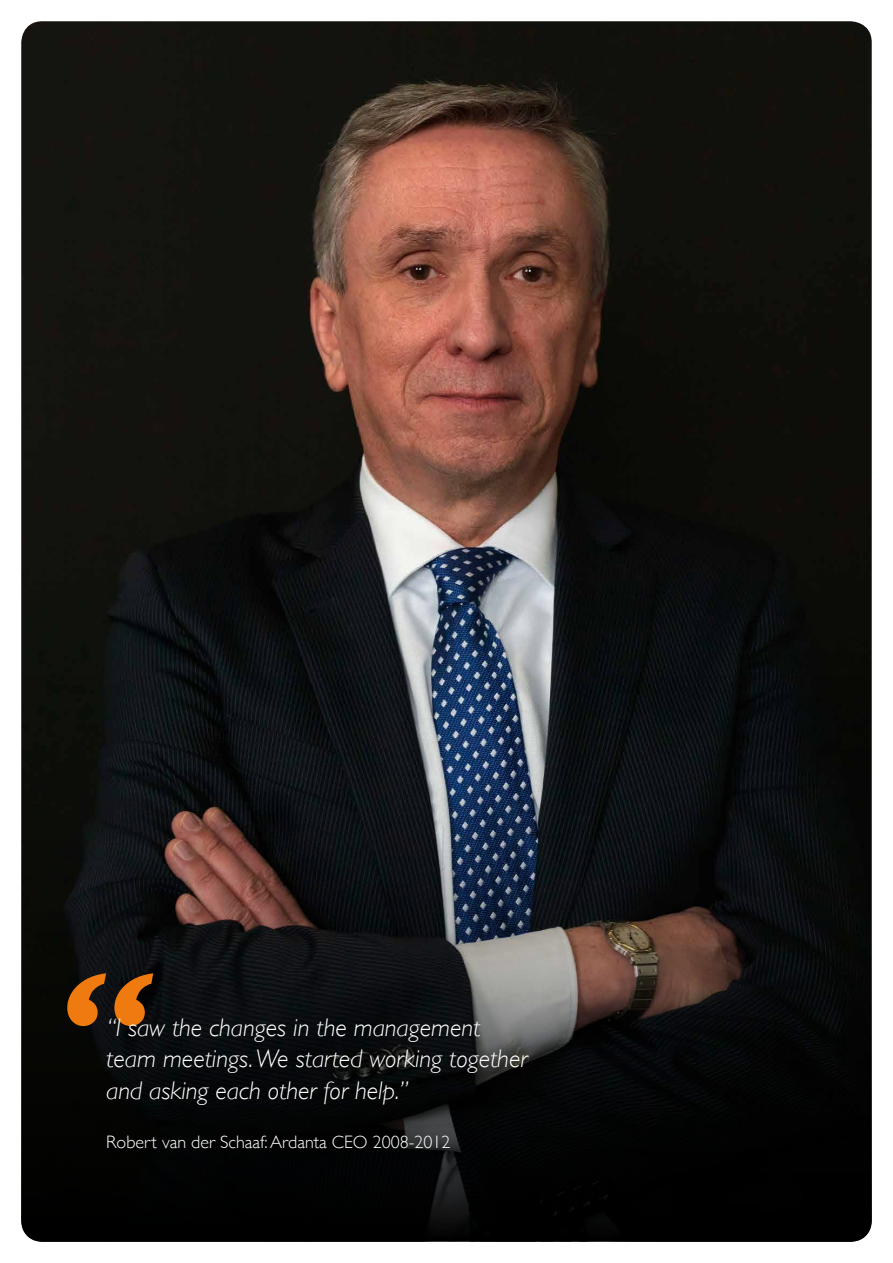
<style>
.page{position:relative;width:893px;height:1263px;background:#fff}
.page>*{position:absolute;margin:0;border:0;box-sizing:border-box;transform-origin:0 0}
.t1{font:italic 600 201.6px "Gill Sans";color:#ef7b10}
.t2{font:italic 300 25.5px/31.5px "Gill Sans";color:#fff}
.t3{font:300 18px "Gill Sans";color:#fff}
</style>
<div class="page">
<img style="left:21px;top:21px;width:851px;height:610px">
<svg style="left:21px;top:631px;width:851px;height:611px;background:#161619"></svg>
<h1 class="t1" style="left:56px;top:922px;width:92px">“</h1>
<p class="t2" style="left:106px;top:1011px;width:422px">“I saw the changes in the management team meetings. We started working together and asking each other for help.”</p>
<p class="t3" style="left:106px;top:1132px;width:346px">Robert van der Schaaf: Ardanta CEO 2008-2012</p>
</div>
